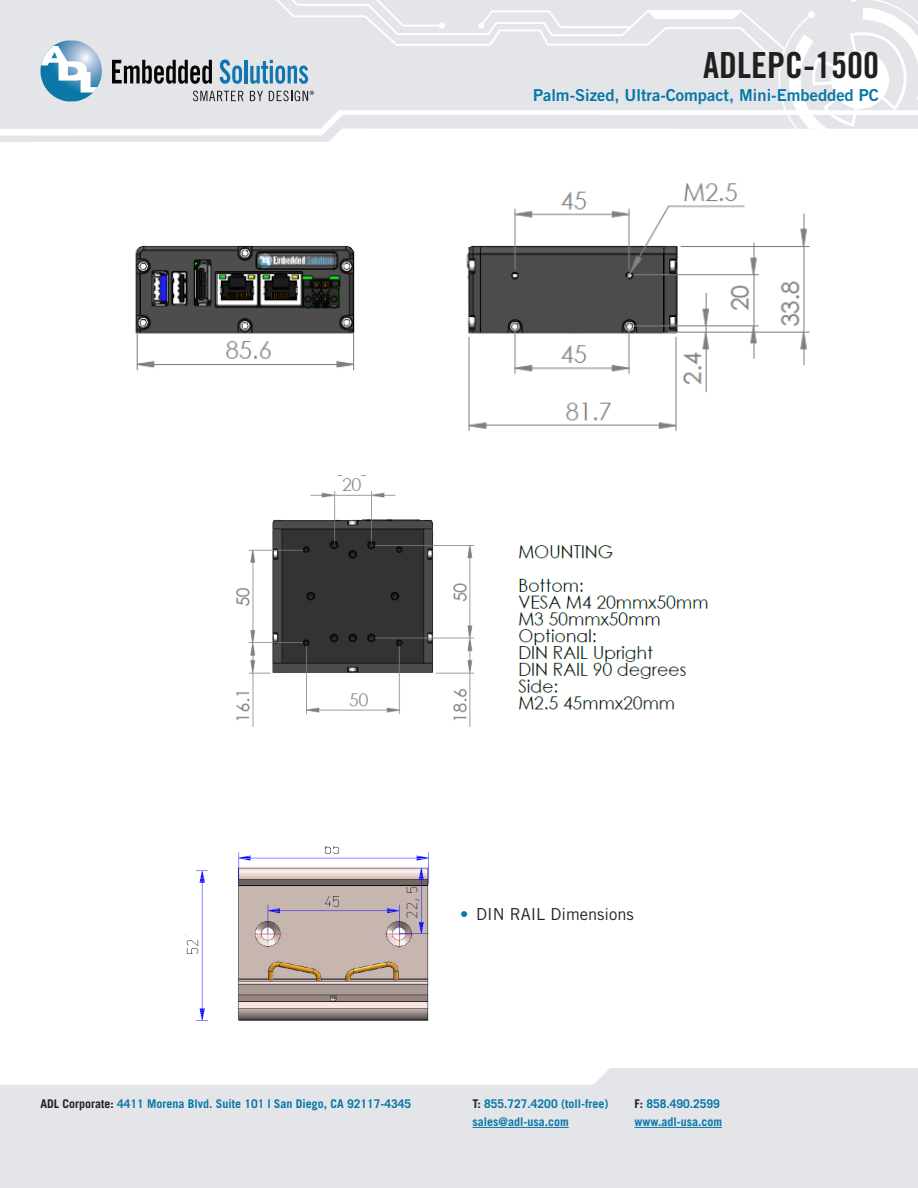
<style>
.page{position:relative;width:918px;height:1188px;background:#fff}
.page>*{position:absolute;margin:0;border:0;box-sizing:border-box;transform-origin:0 0}
.Paragraphs{font:36px "Trade Gothic LT Std Bd Cn 20";color:#231f20}
.Paragraphs-2{font:16.5px "Trade Gothic LT Std Bd 2";color:#0877a7}
.t1{font:16.5px "Trade Gothic LT Std";color:#231f20}
.Footer_Text{font:700 12px "Trade Gothic LT Std";color:#0877a7}
.s1{color:#0877a7}
.s2{color:#231f20}
</style>
<div class="page">
<svg style="left:0;top:1068px;width:918px;height:120px;background:#e6e7eb"></svg>
<svg style="left:0;top:0;width:203px;height:142px;background:#e3e5e9"></svg>
<svg style="left:203px;top:0;width:47px;height:142px;background:#e5e6e9"></svg>
<svg style="left:112px;top:60px;width:100px;height:24px;background:#7a7a7c"></svg>
<svg style="left:220px;top:59px;width:22px;height:25px"></svg>
<hr style="left:244px;top:60px;width:4px;height:23px;background:#0f76b0">
<svg style="left:40px;top:40px;width:61px;height:53px"></svg>
<svg style="left:193px;top:91px;width:51px;height:10px"></svg>
<svg style="left:250px;top:0;width:668px;height:142px"></svg>
<hr style="left:472px;top:1127px;width:97px;height:1px;background:#0877a7">
<hr style="left:634px;top:1127px;width:88px;height:1px;background:#0877a7">
<img style="left:135px;top:183px;width:675px;height:248px">
<img style="left:235px;top:478px;width:473px;height:249px">
<img style="left:238px;top:847px;width:192px;height:174px">
<img style="left:186px;top:870px;width:21px;height:151px">
<p class="Paragraphs" style="left:703px;top:44px;width:177px">ADLEPC-1500</p>
<p class="Paragraphs-2" style="left:533px;top:85px;width:347px">Palm-Sized, Ultra-Compact, Mini-Embedded PC</p>
<p class="t1" style="left:460px;top:904px;width:175px"><span class="s1">•</span> DIN RAIL Dimensions</p>
<p class="Footer_Text" style="left:40px;top:1097px;width:372px"><span class="s2">ADL Corporate:</span> 4411 Morena Blvd. Suite 101 | San Diego, CA 92117-4345</p>
<p class="Footer_Text" style="left:472px;top:1097px;width:137px"><span class="s2">T:</span> 855.727.4200 (toll-free)</p>
<p class="Footer_Text" style="left:634px;top:1097px;width:87px"><span class="s2">F:</span> 858.490.2599</p>
<p class="Footer_Text" style="left:472px;top:1115px;width:98px">sales@adl-usa.com</p>
<p class="Footer_Text" style="left:634px;top:1115px;width:89px">www.adl-usa.com</p>
</div>
